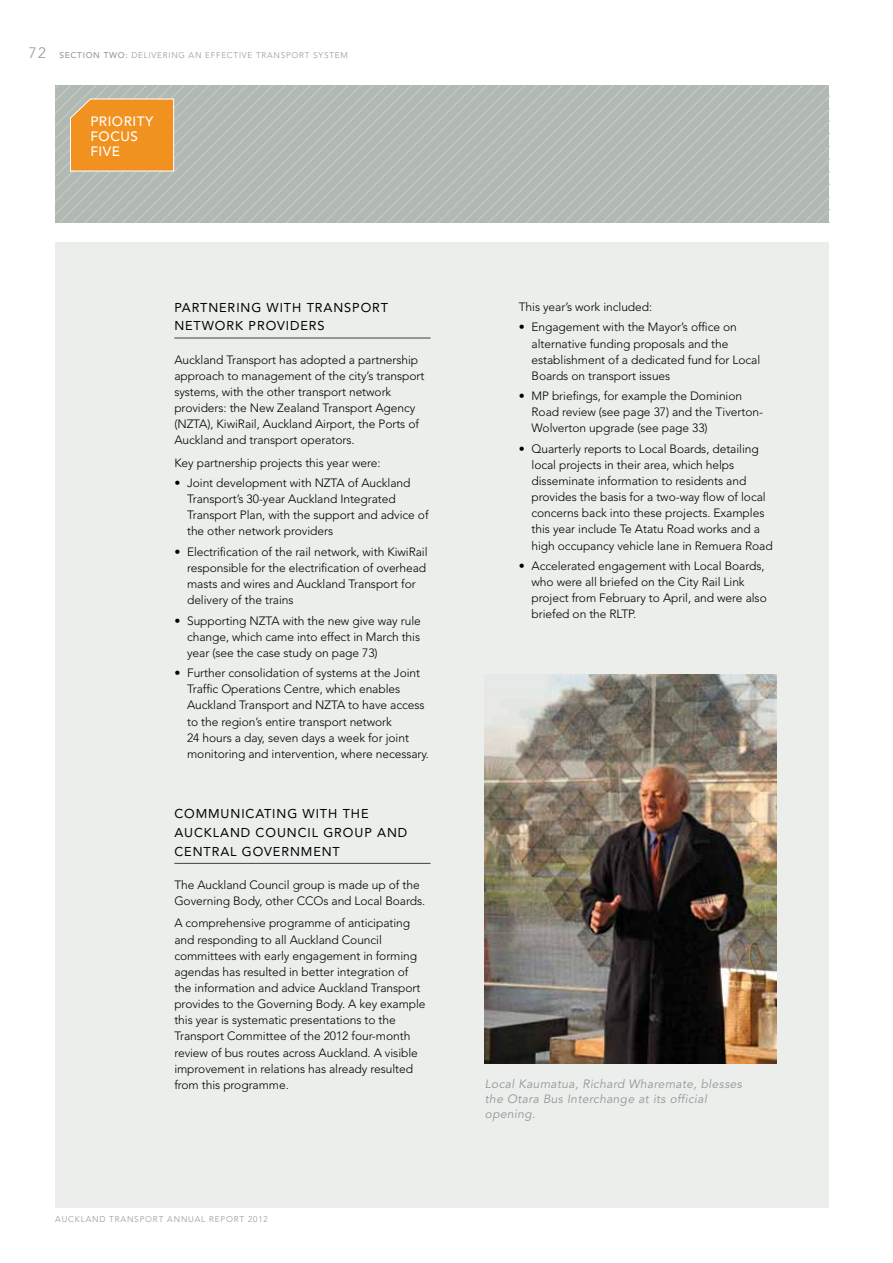
<style>
.page{position:relative;width:893px;height:1263px;background:#fff}
.page>*{position:absolute;margin:0;border:0;box-sizing:border-box;transform-origin:0 0}
.t1{font:500 13.5px/15px "Avenir";letter-spacing:.04em;color:#fff}
.AT_-_Subhead_4{font:12.75px/18.8px "Avenir";letter-spacing:.07em;color:#000}
.AT_-_bullets{font:300 12px/16.2px "Avenir";letter-spacing:-.005em;color:#000}
.AT_-_Body{font:300 12px/16.2px "Avenir";letter-spacing:-.005em;color:#000}
.t2{font:italic 12px/15px "Avenir";letter-spacing:.03em;color:#939598}
.t3{font:300 8.25px "Avenir";letter-spacing:.09em;color:#939598}
.s1{font-size:15px}
.s2{font-weight:500}
</style>
<div class="page">
<div style="left:55px;top:242px;width:774px;height:966px;background:#ebeeeb"></div>
<svg style="left:377px;top:85px;width:126px;height:138px;background:#b4bbb5"></svg>
<svg style="left:503px;top:85px;width:326px;height:138px;background:#b4bbb5"></svg>
<svg style="left:55px;top:85px;width:322px;height:138px;background:#beb49d"></svg>
<hr style="left:174px;top:338px;width:257px;height:1px;background:#414042">
<hr style="left:174px;top:863px;width:257px;height:1px;background:#414042">
<img style="left:485px;top:675px;width:291px;height:388px">
<p class="t3" style="left:29px;top:50px;width:321px"><span class="s1">72</span> <span class="s2">SECTION TWO:</span> DELIVERING AN EFFECTIVE TRANSPORT SYSTEM</p>
<p class="t1" style="left:90px;top:114px;width:65px">PRIORITY<br>FOCUS<br>FIVE</p>
<p class="AT_-_Subhead_4" style="left:174px;top:298px;width:215px">PARTNERING WITH TRANSPORT<br>NETWORK PROVIDERS</p>
<p class="AT_-_Body" style="left:174px;top:351px;width:252px">Auckland Transport has adopted a partnership approach to management of the city’s transport systems, with the other transport network providers: the New Zealand Transport Agency (NZTA), KiwiRail, Auckland Airport, the Ports of Auckland and transport operators.</p>
<p class="AT_-_Body" style="left:174px;top:454px;width:208px">Key partnership projects this year were:</p>
<p class="AT_-_bullets" style="left:187px;top:475px;width:243px;text-indent:-13px">• Joint development with NZTA of Auckland Transport’s 30-year Auckland Integrated Transport Plan, with the support and advice of the other network providers</p>
<p class="AT_-_bullets" style="left:187px;top:543px;width:242px;text-indent:-13px">• Electrification of the rail network, with KiwiRail responsible for the electrification of overhead masts and wires and Auckland Transport for delivery of the trains</p>
<p class="AT_-_bullets" style="left:187px;top:612px;width:235px;text-align:justify;text-indent:-13px">• Supporting NZTA with the new give way rule change, which came into effect in March this year (see the case study on page 73)</p>
<p class="AT_-_bullets" style="left:187px;top:665px;width:243px;text-indent:-13px">• Further consolidation of systems at the Joint Traffic Operations Centre, which enables Auckland Transport and NZTA to have access to the region’s entire transport network<br>24 hours a day, seven days a week for joint monitoring and intervention, where necessary.</p>
<p class="AT_-_Subhead_4" style="left:174px;top:804px;width:235px">COMMUNICATING WITH THE<br>AUCKLAND COUNCIL GROUP AND<br>CENTRAL GOVERNMENT</p>
<p class="AT_-_Body" style="left:174px;top:876px;width:252px">The Auckland Council group is made up of the<br>Governing Body, other CCOs and Local Boards.</p>
<p class="AT_-_Body" style="left:174px;top:915px;width:253px">A comprehensive programme of anticipating and responding to all Auckland Council committees with early engagement in forming agendas has resulted in better integration of the information and advice Auckland Transport provides to the Governing Body. A key example this year is systematic presentations to the Transport Committee of the 2012 four-month review of bus routes across Auckland. A visible improvement in relations has already resulted from this programme.</p>
<p class="t3" style="left:55px;top:1215px;width:214px">AUCKLAND TRANSPORT ANNUAL REPORT 2012</p>
<p class="AT_-_Body" style="left:519px;top:299px;width:135px">This year’s work included:</p>
<p class="AT_-_bullets" style="left:531px;top:319px;width:230px;text-indent:-13px">• Engagement with the Mayor’s office on alternative funding proposals and the establishment of a dedicated fund for Local Boards on transport issues</p>
<p class="AT_-_bullets" style="left:531px;top:388px;width:233px;text-indent:-13px">• MP briefings, for example the Dominion<br>Road review (see page 37) and the Tiverton-<br>Wolverton upgrade (see page 33)</p>
<p class="AT_-_bullets" style="left:531px;top:441px;width:243px;text-indent:-13px">• Quarterly reports to Local Boards, detailing local projects in their area, which helps disseminate information to residents and provides the basis for a two-way flow of local concerns back into these projects. Examples this year include Te Atatu Road works and a high occupancy vehicle lane in Remuera Road</p>
<p class="AT_-_bullets" style="left:531px;top:558px;width:237px;text-indent:-13px">• Accelerated engagement with Local Boards, who were all briefed on the City Rail Link project from February to April, and were also briefed on the RLTP.</p>
<p class="t2" style="left:485px;top:1076px;width:259px">Local Kaumatua, Richard Wharemate, blesses the Otara Bus Interchange at its official opening.</p>
</div>
